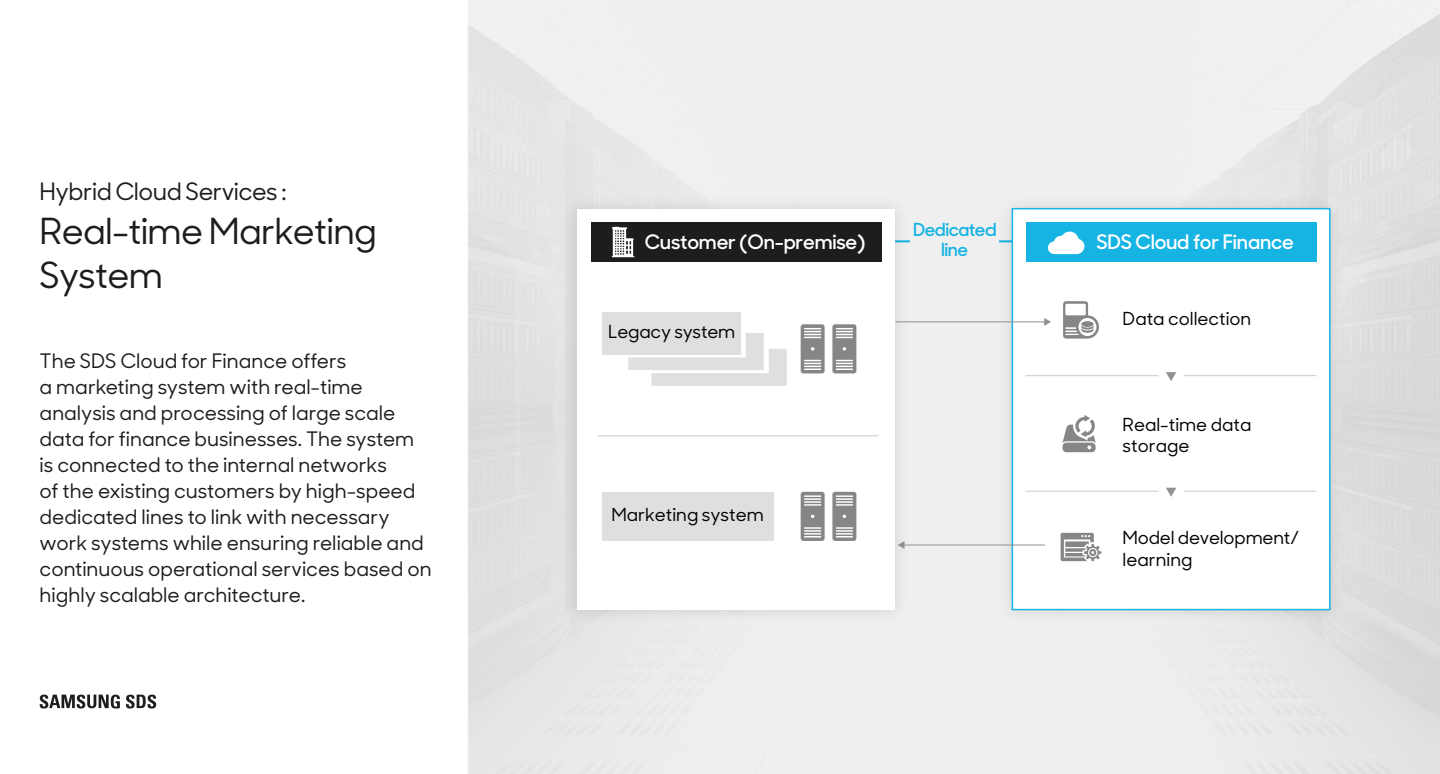
<style>
.page{position:relative;width:1440px;height:774px;background:#fff}
.page>*{position:absolute;margin:0;border:0;box-sizing:border-box;transform-origin:0 0}
.t1{font:500 36px/44px "Sharp Sans No 1";letter-spacing:-.02em;color:#1d1d1b}
.t2{font:500 24px "Sharp Sans No 1";letter-spacing:-.02em;color:#1d1d1b}
.t3{font:500 20px/26px "Sharp Sans No 1";color:#1d1d1b}
.t4{font:600 20px "Sharp Sans No 1";letter-spacing:-.01em;color:#fff}
.t5{font:500 18px/21.6px "Sharp Sans No 1";color:#000}
.t6{font:600 18px/20px "Sharp Sans No 1";letter-spacing:-.025em;color:#15b4e3;text-align:center}
</style>
<div class="page">
<div style="left:910px;top:229px;width:89px;height:22px;background:#f0efef"></div>
<img style="left:556px;top:188px;width:360px;height:442px">
<div style="left:578px;top:209px;width:317px;height:401px;background:#fff"></div>
<img style="left:990px;top:186px;width:362px;height:446px">
<div style="left:1012px;top:208px;width:319px;height:402px;background:#fff;border:2px solid #15b4e3"></div>
<div style="left:1026px;top:222px;width:291px;height:40px;background:#15b4e3"></div>
<svg style="left:1048px;top:232px;width:36px;height:22px"></svg>
<div style="left:591px;top:222px;width:291px;height:40px;background:#1d1d1b"></div>
<svg style="left:612px;top:227px;width:22px;height:30px"></svg>
<svg style="left:1063px;top:301px;width:36px;height:38px"></svg>
<svg style="left:1062px;top:415px;width:34px;height:37px"></svg>
<svg style="left:1061px;top:533px;width:41px;height:28px"></svg>
<hr style="left:895px;top:321px;width:151px;height:1px;background:#918f8f">
<svg style="left:1044px;top:318px;width:7px;height:8px"></svg>
<hr style="left:904px;top:545px;width:141px;height:1px;background:#918f8f">
<svg style="left:898px;top:541px;width:7px;height:8px"></svg>
<hr style="left:598px;top:435px;width:280px;height:1px;background:#ccc">
<svg style="left:628px;top:333px;width:159px;height:53px"></svg>
<div style="left:602px;top:312px;width:139px;height:42px;background:#dfdfdf"></div>
<svg style="left:832px;top:324px;width:24px;height:49px"></svg>
<svg style="left:801px;top:324px;width:24px;height:49px"></svg>
<div style="left:602px;top:492px;width:171px;height:49px;background:#dfdfdf"></div>
<svg style="left:832px;top:492px;width:24px;height:49px"></svg>
<svg style="left:801px;top:492px;width:24px;height:49px"></svg>
<hr style="left:1026px;top:375px;width:291px;height:1px;background:#ccc">
<hr style="left:1026px;top:491px;width:291px;height:1px;background:#ccc">
<div style="left:1159px;top:363px;width:25px;height:25px;background:#fff;border-radius:50%"></div>
<svg style="left:1166px;top:372px;width:10px;height:9px"></svg>
<div style="left:1159px;top:479px;width:25px;height:25px;background:#fff;border-radius:50%"></div>
<svg style="left:1166px;top:488px;width:10px;height:9px"></svg>
<svg style="left:40px;top:695px;width:80px;height:14px"></svg>
<svg style="left:126px;top:695px;width:30px;height:14px"></svg>
<p class="t2" style="left:40px;top:174px;width:248px">Hybrid Cloud Services :</p>
<h1 class="t1" style="left:40px;top:207px;width:339px">Real-time Marketing<br>System</h1>
<p class="t3" style="left:40px;top:347px;width:393px">The SDS Cloud for Finance offers<br>a marketing system with real-time analysis and processing of large scale data for finance businesses. The system is connected to the internal networks<br>of the existing customers by high-speed dedicated lines to link with necessary work systems while ensuring reliable and continuous operational services based on highly scalable architecture.</p>
<p class="t6" style="left:913px;top:219px;width:84px">Dedicated line</p>
<p class="t4" style="left:645px;top:226px;width:222px">Customer (On-premise)</p>
<p class="t4" style="left:1096px;top:226px;width:199px">SDS Cloud for Finance</p>
<p class="t5" style="left:608px;top:320px;width:129px">Legacy system</p>
<p class="t5" style="left:611px;top:503px;width:154px">Marketing system</p>
<p class="t5" style="left:1123px;top:307px;width:130px">Data collection</p>
<p class="t5" style="left:1123px;top:413px;width:130px">Real-time data storage</p>
<p class="t5" style="left:1123px;top:526px;width:178px">Model development/ learning</p>
</div>
